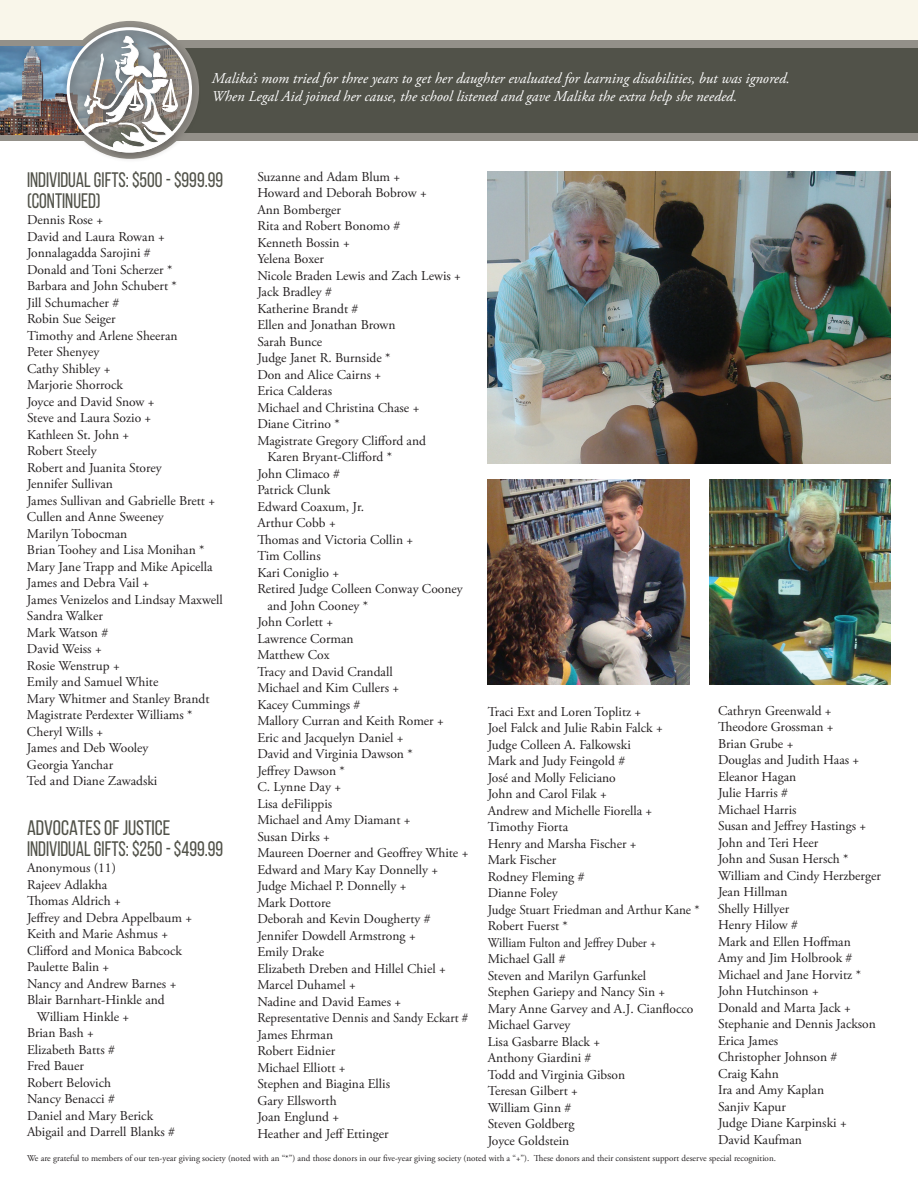
<style>
.page{position:relative;width:918px;height:1188px;background:#fff}
.page>*{position:absolute;margin:0;border:0;box-sizing:border-box;transform-origin:0 0}
.t1{font:21px "Bebas Neue";color:#515249;scale:.94 1}
.t2{font:21px/21px "Bebas Neue";color:#515249}
.t3{font:italic 15px/18px "Adobe Garamond Pro";color:#fff}
.t4{font:13.5px/16.5px "Adobe Garamond Pro";color:#231f20}
.t5{font:13.5px "Adobe Garamond Pro";color:#231f20;scale:.95 1}
.t6{font:9px "Adobe Garamond Pro";color:#231f20}
</style>
<div class="page">
<div style="left:0;top:0;width:918px;height:102px;background:#f9f6ea"></div>
<div style="left:145px;top:46px;width:773px;height:91px;background:#515249"></div>
<div style="left:0;top:133px;width:918px;height:7px;background:#939089"></div>
<div style="left:0;top:40px;width:918px;height:7px;background:#939089"></div>
<img style="left:709px;top:479px;width:182px;height:206px">
<img style="left:488px;top:479px;width:201px;height:206px">
<img style="left:488px;top:171px;width:403px;height:293px">
<div style="left:61px;top:22px;width:141px;height:141px;background:#231f20;opacity:.45"></div>
<img style="left:0;top:27px;width:192px;height:126px">
<p class="t3" style="left:212px;top:70px;width:580px">Malika’s mom tried for three years to get her daughter evaluated for learning disabilities, but was ignored.<br>When Legal Aid joined her cause, the school listened and gave Malika the extra help she needed.</p>
<h1 class="t1" style="left:27px;top:168px;width:41px">INDIVIDUAL</h1>
<h1 class="t1" style="left:94px;top:168px;width:139px">GIFTS: $500 - $999.99</h1>
<h1 class="t1" style="left:27px;top:189px;width:14px">(CONTINUED</h1>
<h1 class="t1" style="left:96px;top:189px;width:7px">)</h1>
<p class="t4" style="left:27px;top:212px;width:197px">Dennis Rose +<br>David and Laura Rowan +<br>Jonnalagadda Sarojini #<br>Donald and Toni Scherzer *<br>Barbara and John Schubert *<br>Jill Schumacher #<br>Robin Sue Seiger<br>Timothy and Arlene Sheeran<br>Peter Shenyey<br>Cathy Shibley +<br>Marjorie Shorrock<br>Joyce and David Snow +<br>Steve and Laura Sozio +<br>Kathleen St. John +<br>Robert Steely<br>Robert and Juanita Storey<br>Jennifer Sullivan<br>James Sullivan and Gabrielle Brett +<br>Cullen and Anne Sweeney<br>Marilyn Tobocman<br>Brian Toohey and Lisa Monihan *<br>Mary Jane Trapp and Mike Apicella<br>James and Debra Vail +<br>James Venizelos and Lindsay Maxwell<br>Sandra Walker<br>Mark Watson #<br>David Weiss +<br>Rosie Wenstrup +<br>Emily and Samuel White<br>Mary Whitmer and Stanley Brandt<br>Magistrate Perdexter Williams *<br>Cheryl Wills +<br>James and Deb Wooley<br>Georgia Yanchar<br>Ted and Diane Zawadski</p>
<h1 class="t2" style="left:27px;top:817px;width:145px">ADVOCATES OF JUSTICE<br>INDIVIDUAL</h1>
<h1 class="t1" style="left:94px;top:837px;width:139px">GIFTS: $250 - $499.99</h1>
<p class="t4" style="left:27px;top:860px;width:91px">Anonymous (11)</p>
<p class="t4" style="left:27px;top:877px;width:82px">Rajeev Adlakha</p>
<p class="t4" style="left:27px;top:893px;width:95px">Thomas Aldrich +</p>
<p class="t4" style="left:27px;top:910px;width:167px">Jeffrey and Debra Appelbaum +</p>
<p class="t4" style="left:27px;top:926px;width:143px">Keith and Marie Ashmus +</p>
<p class="t4" style="left:27px;top:943px;width:157px">Clifford and Monica Babcock</p>
<p class="t4" style="left:27px;top:959px;width:84px">Paulette Balin +</p>
<p class="t4" style="left:27px;top:976px;width:151px">Nancy and Andrew Barnes +</p>
<p class="t4" style="left:27px;top:992px;width:139px">Blair Barnhart-Hinkle and</p>
<p class="t4" style="left:37px;top:1009px;width:94px">William Hinkle +</p>
<p class="t4" style="left:27px;top:1025px;width:68px">Brian Bash +</p>
<p class="t4" style="left:27px;top:1042px;width:89px">Elizabeth Batts #</p>
<p class="t4" style="left:27px;top:1058px;width:58px">Fred Bauer</p>
<p class="t4" style="left:27px;top:1075px;width:86px">Robert Belovich</p>
<p class="t4" style="left:27px;top:1091px;width:89px">Nancy Benacci #</p>
<p class="t4" style="left:27px;top:1108px;width:128px">Daniel and Mary Berick</p>
<p class="t4" style="left:27px;top:1124px;width:149px">Abigail and Darrell Blanks #</p>
<p class="t4" style="left:257px;top:169px;width:144px">Suzanne and Adam Blum +</p>
<p class="t4" style="left:257px;top:185px;width:171px">Howard and Deborah Bobrow +</p>
<p class="t4" style="left:257px;top:202px;width:85px">Ann Bomberger</p>
<p class="t4" style="left:257px;top:218px;width:144px">Rita and Robert Bonomo #</p>
<p class="t4" style="left:257px;top:235px;width:94px">Kenneth Bossin +</p>
<p class="t4" style="left:257px;top:251px;width:68px">Yelena Boxer</p>
<p class="t4" style="left:257px;top:268px;width:205px">Nicole Braden Lewis and Zach Lewis +</p>
<p class="t4" style="left:257px;top:284px;width:76px">Jack Bradley #</p>
<p class="t4" style="left:257px;top:301px;width:102px">Katherine Brandt #</p>
<p class="t4" style="left:257px;top:317px;width:140px">Ellen and Jonathan Brown</p>
<p class="t4" style="left:257px;top:334px;width:66px">Sarah Bunce</p>
<p class="t4" style="left:257px;top:350px;width:135px">Judge Janet R. Burnside *</p>
<p class="t4" style="left:257px;top:367px;width:125px">Don and Alice Cairns +</p>
<p class="t4" style="left:257px;top:383px;width:76px">Erica Calderas</p>
<p class="t4" style="left:257px;top:400px;width:164px">Michael and Christina Chase +</p>
<p class="t4" style="left:257px;top:416px;width:84px">Diane Citrino *</p>
<p class="t4" style="left:257px;top:433px;width:170px">Magistrate Gregory Clifford and</p>
<p class="t4" style="left:267px;top:449px;width:126px">Karen Bryant-Clifford *</p>
<p class="t4" style="left:257px;top:466px;width:84px">John Climaco #</p>
<p class="t4" style="left:257px;top:482px;width:74px">Patrick Clunk</p>
<p class="t4" style="left:257px;top:499px;width:108px">Edward Coaxum, Jr.</p>
<p class="t4" style="left:257px;top:515px;width:80px">Arthur Cobb +</p>
<p class="t4" style="left:257px;top:532px;width:157px">Thomas and Victoria Collin +</p>
<p class="t4" style="left:257px;top:548px;width:65px">Tim Collins</p>
<p class="t4" style="left:257px;top:565px;width:83px">Kari Coniglio +</p>
<p class="t4" style="left:257px;top:581px;width:207px">Retired Judge Colleen Conway Cooney</p>
<p class="t4" style="left:267px;top:598px;width:102px">and John Cooney *</p>
<p class="t4" style="left:257px;top:614px;width:77px">John Corlett +</p>
<p class="t4" style="left:257px;top:631px;width:98px">Lawrence Corman</p>
<p class="t4" style="left:257px;top:647px;width:74px">Matthew Cox</p>
<p class="t4" style="left:257px;top:664px;width:137px">Tracy and David Crandall</p>
<p class="t4" style="left:257px;top:680px;width:143px">Michael and Kim Cullers +</p>
<p class="t4" style="left:257px;top:697px;width:104px">Kacey Cummings #</p>
<p class="t4" style="left:257px;top:713px;width:188px">Mallory Curran and Keith Romer +</p>
<p class="t4" style="left:257px;top:730px;width:148px">Eric and Jacquelyn Daniel +</p>
<p class="t4" style="left:257px;top:746px;width:157px">David and Virginia Dawson *</p>
<p class="t4" style="left:257px;top:763px;width:89px">Jeffrey Dawson *</p>
<p class="t4" style="left:257px;top:779px;width:85px">C. Lynne Day +</p>
<p class="t4" style="left:257px;top:796px;width:76px">Lisa deFilippis</p>
<p class="t4" style="left:257px;top:812px;width:155px">Michael and Amy Diamant +</p>
<p class="t4" style="left:257px;top:829px;width:74px">Susan Dirks +</p>
<p class="t4" style="left:257px;top:845px;width:213px">Maureen Doerner and Geoffrey White +</p>
<p class="t4" style="left:257px;top:862px;width:182px">Edward and Mary Kay Donnelly +</p>
<p class="t4" style="left:257px;top:878px;width:151px">Judge Michael P. Donnelly +</p>
<p class="t4" style="left:257px;top:895px;width:75px">Mark Dottore</p>
<p class="t4" style="left:257px;top:911px;width:175px">Deborah and Kevin Dougherty #</p>
<p class="t4" style="left:257px;top:928px;width:160px">Jennifer Dowdell Armstrong +</p>
<p class="t4" style="left:257px;top:944px;width:68px">Emily Drake</p>
<p class="t4" style="left:257px;top:961px;width:190px">Elizabeth Dreben and Hillel Chiel +</p>
<p class="t4" style="left:257px;top:977px;width:100px">Marcel Duhamel +</p>
<p class="t4" style="left:257px;top:994px;width:145px">Nadine and David Eames +</p>
<p class="t5" style="left:257px;top:1010px;width:224px">Representative Dennis and Sandy Eckart #</p>
<p class="t4" style="left:257px;top:1027px;width:77px">James Ehrman</p>
<p class="t4" style="left:257px;top:1043px;width:79px">Robert Eidnier</p>
<p class="t4" style="left:257px;top:1060px;width:90px">Michael Elliott +</p>
<p class="t4" style="left:257px;top:1076px;width:134px">Stephen and Biagina Ellis</p>
<p class="t4" style="left:257px;top:1093px;width:81px">Gary Ellsworth</p>
<p class="t4" style="left:257px;top:1109px;width:83px">Joan Englund +</p>
<p class="t4" style="left:257px;top:1126px;width:133px">Heather and Jeff Ettinger</p>
<p class="t4" style="left:488px;top:704px;width:213px">Traci Ext and Loren Toplitz +<br>Joel Falck and Julie Rabin Falck +<br>Judge Colleen A. Falkowski<br>Mark and Judy Feingold #<br>José and Molly Feliciano<br>John and Carol Filak +<br>Andrew and Michelle Fiorella +<br>Timothy Fiorta<br>Henry and Marsha Fischer +<br>Mark Fischer<br>Rodney Fleming #<br>Dianne Foley<br>Judge Stuart Friedman and Arthur Kane *<br>Robert Fuerst *<br>William Fulton and Jeffrey Duber +<br>Michael Gall #<br>Steven and Marilyn Garfunkel<br>Stephen Gariepy and Nancy Sin +<br>Mary Anne Garvey and A.J. Cianflocco<br>Michael Garvey<br>Lisa Gasbarre Black +<br>Anthony Giardini #<br>Todd and Virginia Gibson<br>Teresan Gilbert +<br>William Ginn #<br>Steven Goldberg<br>Joyce Goldstein</p>
<p class="t4" style="left:718px;top:703px;width:164px">Cathryn Greenwald +<br>Theodore Grossman +<br>Brian Grube +<br>Douglas and Judith Haas +<br>Eleanor Hagan<br>Julie Harris #<br>Michael Harris<br>Susan and Jeffrey Hastings +<br>John and Teri Heer<br>John and Susan Hersch *<br>William and Cindy Herzberger<br>Jean Hillman<br>Shelly Hillyer<br>Henry Hilow #<br>Mark and Ellen Hoffman<br>Amy and Jim Holbrook #<br>Michael and Jane Horvitz *<br>John Hutchinson +<br>Donald and Marta Jack +<br>Stephanie and Dennis Jackson<br>Erica James<br>Christopher Johnson #<br>Craig Kahn<br>Ira and Amy Kaplan<br>Sanjiv Kapur<br>Judge Diane Karpinski +<br>David Kaufman</p>
<p class="t6" style="left:27px;top:1152px;width:750px">We are grateful to members of our ten-year giving society (noted with an “*”) and those donors in our five-year giving society (noted with a “+”). These donors and their consistent support deserve special recognition.</p>
</div>
